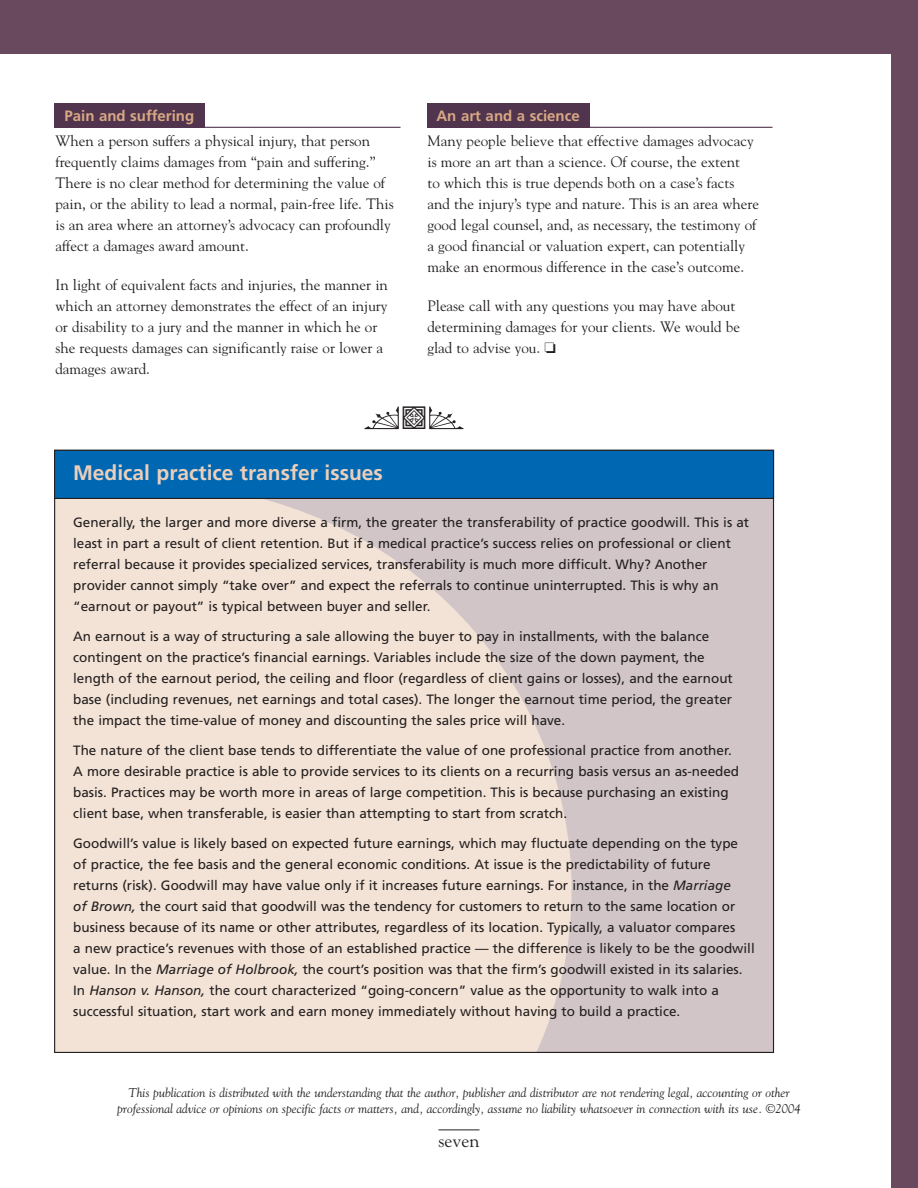
<style>
.page{position:relative;width:918px;height:1188px;background:#fff}
.page>*{position:absolute;margin:0;border:0;box-sizing:border-box;transform-origin:0 0}
.t1{font:700 21px "Frutiger";color:#eccfba}
.t2{font:18px "Goudy";color:#231f1f}
.t3{font:15px/21px "Goudy";color:#231f1f}
.t4{font:700 15px "Frutiger";color:#d8a985}
.t5{font:13.5px/21px "Frutiger";color:#231f1f}
.t6{font:italic 12.75px/16.5px "Goudy";color:#231f1f;text-align:center}
.s1{font-style:italic}
</style>
<div class="page">
<div style="left:54px;top:103px;width:150px;height:25px;background:#51344d"></div>
<div style="left:0;top:0;width:918px;height:54px;background:#68495d"></div>
<hr style="left:439px;top:1130px;width:40px;height:1px;background:#231f1f">
<div style="left:891px;top:0;width:27px;height:1188px;background:#68495d"></div>
<div style="left:54px;top:450px;width:720px;height:603px;background:#d1c5c7"></div>
<svg style="left:56px;top:499px;width:516px;height:552px;background:#eedfd4"></svg>
<div style="left:55px;top:450px;width:719px;height:48px;background:#0068b3"></div>
<div style="left:54px;top:450px;width:720px;height:49px;border:1px solid #231f1f"></div>
<div style="left:427px;top:103px;width:163px;height:25px;background:#51344d"></div>
<hr style="left:56px;top:127px;width:344px;height:1px;background:#51344d">
<hr style="left:428px;top:127px;width:344px;height:1px;background:#51344d">
<p class="t4" style="left:64px;top:110px;width:131px">Pain and suffering</p>
<p class="t3" style="left:56px;top:132px;width:340px">When a person suffers a physical injury, that person frequently claims damages from “pain and suffering.” There is no clear method for determining the value of pain, or the ability to lead a normal, pain-free life. This is an area where an attorney’s advocacy can profoundly affect a damages award amount.</p>
<p class="t3" style="left:56px;top:276px;width:334px">In light of equivalent facts and injuries, the manner in which an attorney demonstrates the effect of an injury or disability to a jury and the manner in which he or she requests damages can significantly raise or lower a damages award.</p>
<p class="t4" style="left:436px;top:110px;width:145px">An art and a science</p>
<p class="t3" style="left:428px;top:132px;width:333px">Many people believe that effective damages advocacy is more an art than a science. Of course, the extent<br>to which this is true depends both on a case’s facts and the injury’s type and nature. This is an area where good legal counsel, and, as necessary, the testimony of a good financial or valuation expert, can potentially make an enormous difference in the case’s outcome.</p>
<p class="t3" style="left:428px;top:297px;width:314px">Please call with any questions you may have about determining damages for your clients. We would be glad to advise you. ❏</p>
<h1 class="t1" style="left:73px;top:464px;width:311px">Medical practice transfer issues</h1>
<p class="t5" style="left:73px;top:513px;width:677px">Generally, the larger and more diverse a firm, the greater the transferability of practice goodwill. This is at least in part a result of client retention. But if a medical practice’s success relies on professional or client referral because it provides specialized services, transferability is much more difficult. Why? Another provider cannot simply “take over” and expect the referrals to continue uninterrupted. This is why an “earnout or payout” is typical between buyer and seller.</p>
<p class="t5" style="left:73px;top:627px;width:661px">An earnout is a way of structuring a sale allowing the buyer to pay in installments, with the balance contingent on the practice’s financial earnings. Variables include the size of the down payment, the length of the earnout period, the ceiling and floor (regardless of client gains or losses), and the earnout base (including revenues, net earnings and total cases). The longer the earnout time period, the greater the impact the time-value of money and discounting the sales price will have.</p>
<p class="t5" style="left:73px;top:741px;width:668px">The nature of the client base tends to differentiate the value of one professional practice from another.<br>A more desirable practice is able to provide services to its clients on a recurring basis versus an as-needed basis. Practices may be worth more in areas of large competition. This is because purchasing an existing client base, when transferable, is easier than attempting to start from scratch.</p>
<p class="t5" style="left:73px;top:834px;width:683px">Goodwill’s value is likely based on expected future earnings, which may fluctuate depending on the type of practice, the fee basis and the general economic conditions. At issue is the predictability of future returns (risk). Goodwill may have value only if it increases future earnings. For instance, in the <span class="s1">Marriage<br>of Brown,</span> the court said that goodwill was the tendency for customers to return to the same location or business because of its name or other attributes, regardless of its location. Typically, a valuator compares<br>a new practice’s revenues with those of an established practice — the difference is likely to be the goodwill value. In the <span class="s1">Marriage of Holbrook,</span> the court’s position was that the firm’s goodwill existed in its salaries.<br>In <span class="s1">Hanson v. Hanson,</span> the court characterized “going-concern” value as the opportunity to walk into a successful situation, start work and earn money immediately without having to build a practice.</p>
<p class="t6" style="left:117px;top:1085px;width:685px">This publication is distributed with the understanding that the author, publisher and distributor are not rendering legal, accounting or other professional advice or opinions on specific facts or matters, and, accordingly, assume no liability whatsoever in connection with its use. ©2004</p>
<h2 class="t2" style="left:439px;top:1133px;width:42px">seven</h2>
</div>
